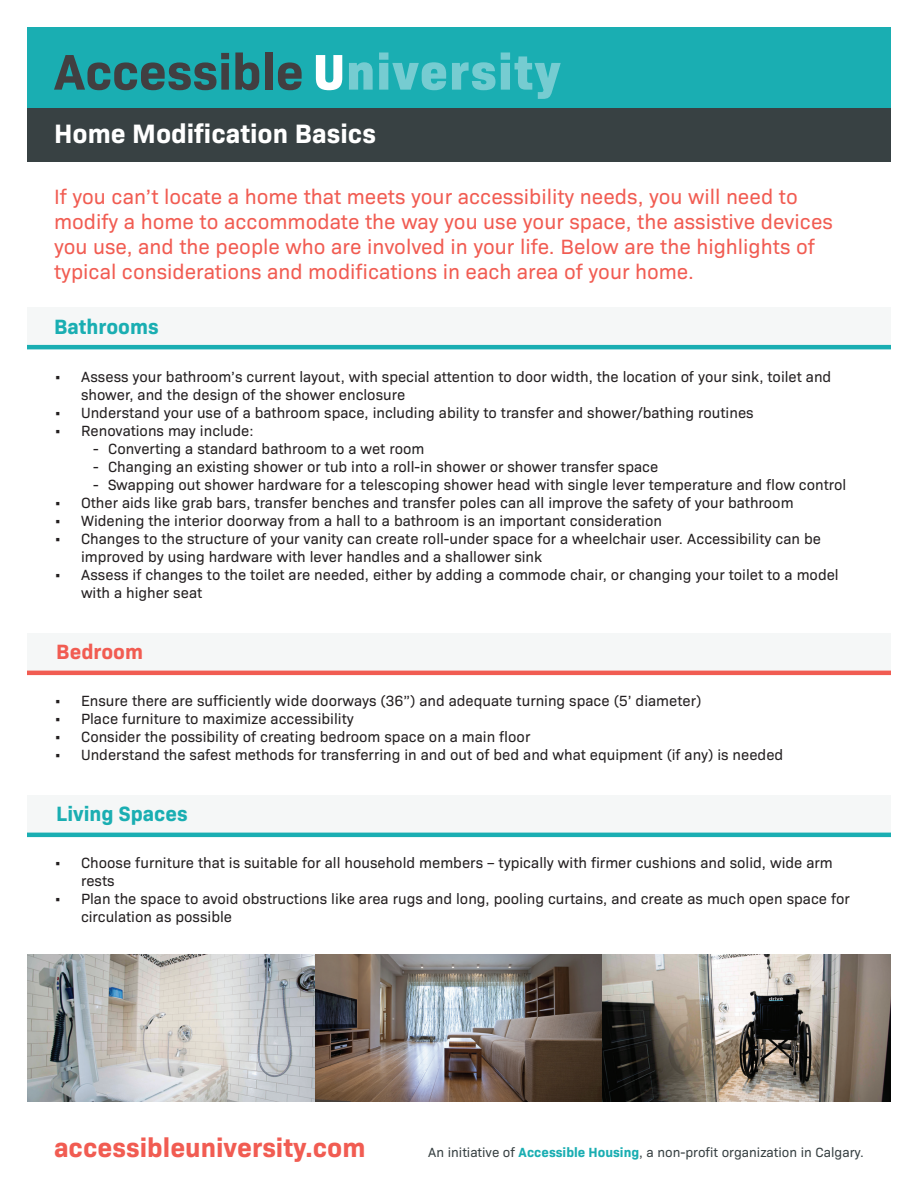
<style>
.page{position:relative;width:918px;height:1188px;background:#fff}
.page>*{position:absolute;margin:0;border:0;box-sizing:border-box;transform-origin:0 0}
.t1{font:700 27px "Bio Sans";color:#f15c52}
.t2{font:700 27px "Bio Sans";color:#fff}
.t3{font:21px/25.2px "Bio Sans";color:#f15c52}
.t4{font:700 21px "Bio Sans";color:#1aaeb2}
.t5{font:700 21px "Bio Sans";color:#f15c52}
.t6{font:15px/18px "Bio Sans";color:#231f20}
.t7{font:13.5px "Bio Sans";color:#384143}
.s1{font-weight:700;color:#1aaeb2}
</style>
<div class="page">
<div style="left:27px;top:27px;width:864px;height:81px;background:#1aaeb2"></div>
<svg style="left:54px;top:53px;width:175px;height:37px"></svg>
<svg style="left:235px;top:52px;width:24px;height:38px"></svg>
<div style="left:265px;top:52px;width:7px;height:38px;background:#413f41"></div>
<svg style="left:278px;top:62px;width:24px;height:28px"></svg>
<svg style="left:349px;top:62px;width:24px;height:28px"></svg>
<svg style="left:379px;top:52px;width:67px;height:38px"></svg>
<svg style="left:452px;top:52px;width:109px;height:47px"></svg>
<svg style="left:316px;top:55px;width:26px;height:35px"></svg>
<div style="left:27px;top:108px;width:864px;height:54px;background:#384143"></div>
<div style="left:27px;top:795px;width:864px;height:39px;background:#f5f7f7"></div>
<div style="left:27px;top:633px;width:864px;height:39px;background:#f5f7f7"></div>
<div style="left:27px;top:308px;width:864px;height:38px;background:#f5f7f7"></div>
<hr style="left:27px;top:671px;width:864px;height:4px;background:#f15c52">
<hr style="left:27px;top:345px;width:864px;height:4px;background:#1aaeb2">
<hr style="left:27px;top:833px;width:864px;height:4px;background:#1aaeb2">
<img style="left:27px;top:954px;width:864px;height:148px">
<h1 class="t2" style="left:54px;top:113px;width:323px">Home Modification Basics</h1>
<p class="t3" style="left:54px;top:182px;width:781px">If you can’t locate a home that meets your accessibility needs, you will need to modify a home to accommodate the way you use your space, the assistive devices you use, and the people who are involved in your life. Below are the highlights of typical considerations and modifications in each area of your home.</p>
<h2 class="t4" style="left:54px;top:310px;width:106px">Bathrooms</h2>
<p class="t6" style="left:81px;top:367px;width:752px;text-indent:-27px">• Assess your bathroom’s current layout, with special attention to door width, the location of your sink, toilet and shower, and the design of the shower enclosure</p>
<p class="t6" style="left:54px;top:403px;width:701px">• Understand your use of a bathroom space, including ability to transfer and shower/bathing routines</p>
<p class="t6" style="left:54px;top:421px;width:201px">• Renovations may include:</p>
<p class="t6" style="left:93px;top:439px;width:333px">- Converting a standard bathroom to a wet room</p>
<p class="t6" style="left:93px;top:457px;width:567px">- Changing an existing shower or tub into a roll-in shower or shower transfer space</p>
<p class="t6" style="left:93px;top:475px;width:755px">- Swapping out shower hardware for a telescoping shower head with single lever temperature and flow control</p>
<p class="t6" style="left:54px;top:493px;width:741px">• Other aids like grab bars, transfer benches and transfer poles can all improve the safety of your bathroom</p>
<p class="t6" style="left:54px;top:511px;width:610px">• Widening the interior doorway from a hall to a bathroom is an important consideration</p>
<p class="t6" style="left:81px;top:529px;width:742px;text-indent:-27px">• Changes to the structure of your vanity can create roll-under space for a wheelchair user. Accessibility can be improved by using hardware with lever handles and a shallower sink</p>
<p class="t6" style="left:81px;top:565px;width:759px;text-indent:-27px">• Assess if changes to the toilet are needed, either by adding a commode chair, or changing your toilet to a model with a higher seat</p>
<h2 class="t5" style="left:56px;top:636px;width:88px">Bedroom</h2>
<p class="t6" style="left:54px;top:691px;width:649px">• Ensure there are sufficiently wide doorways (36”) and adequate turning space (5’ diameter)</p>
<p class="t6" style="left:54px;top:709px;width:301px">• Place furniture to maximize accessibility</p>
<p class="t6" style="left:54px;top:727px;width:478px">• Consider the possibility of creating bedroom space on a main floor</p>
<p class="t6" style="left:54px;top:745px;width:731px">• Understand the safest methods for transferring in and out of bed and what equipment (if any) is needed</p>
<h2 class="t4" style="left:56px;top:798px;width:133px">Living Spaces</h2>
<p class="t6" style="left:81px;top:853px;width:753px;text-indent:-27px">• Choose furniture that is suitable for all household members – typically with firmer cushions and solid, wide arm rests</p>
<p class="t6" style="left:81px;top:889px;width:770px;text-indent:-27px">• Plan the space to avoid obstructions like area rugs and long, pooling curtains, and create as much open space for circulation as possible</p>
<h1 class="t1" style="left:54px;top:1127px;width:313px">accessibleuniversity.com</h1>
<p class="t7" style="left:428px;top:1143px;width:437px">An initiative of <span class="s1">Accessible Housing</span>, a non-profit organization in Calgary.</p>
</div>
